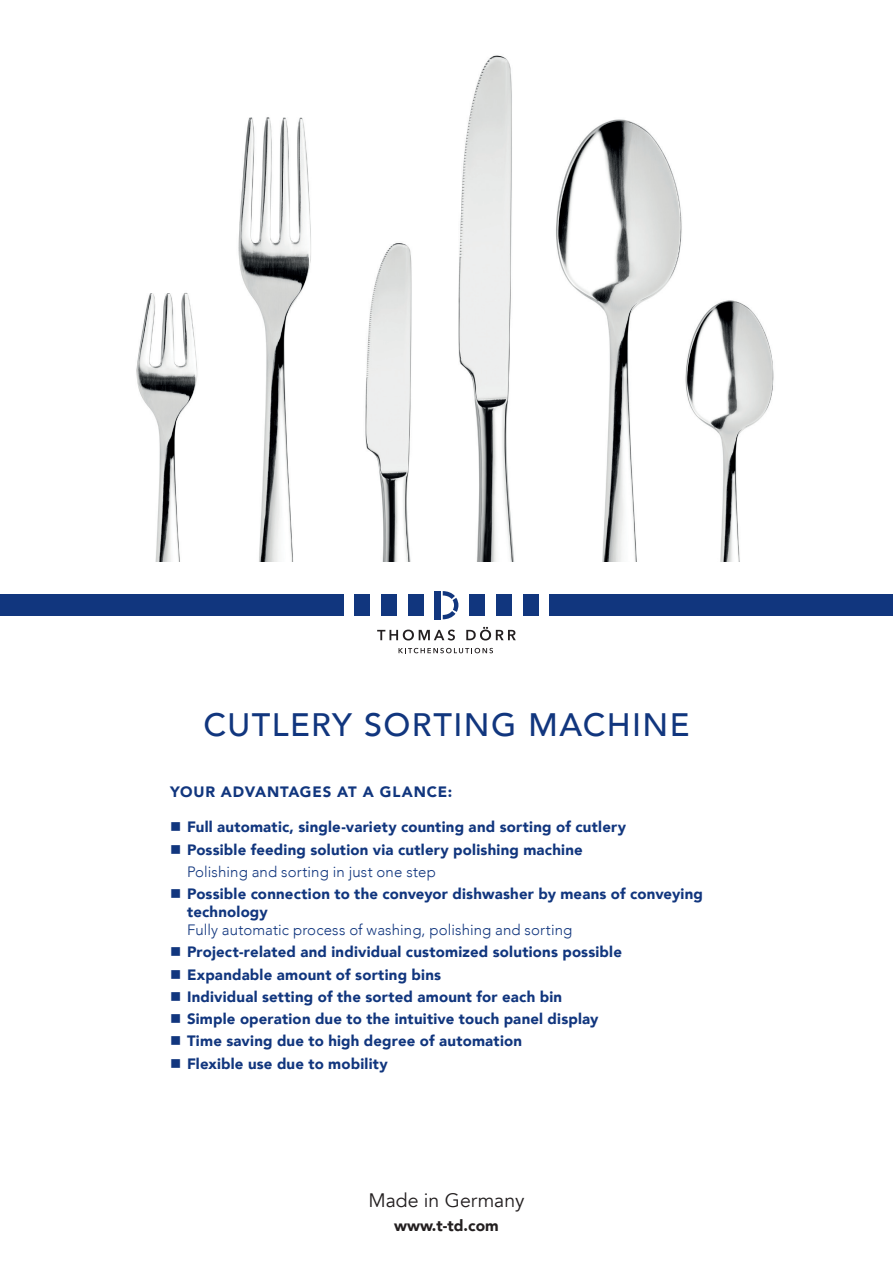
<style>
.page{position:relative;width:893px;height:1263px;background:#fff}
.page>*{position:absolute;margin:0;border:0;box-sizing:border-box;transform-origin:0 0}
.t1{font:500 32.4px "Avenir";letter-spacing:.04em;color:#11367e}
.t2{font:19.5px "Avenir";color:#231f20}
.t3{font:900 15.6px "Avenir";color:#231f20}
.t4{font:900 15px/22.2px "Avenir";letter-spacing:.015em;color:#11367e}
.t5{font:300 15px "Avenir";letter-spacing:.01em;color:#11367e}
.t6{font:900 15px "Avenir";letter-spacing:.055em;color:#11367e}
</style>
<div class="page">
<svg style="left:399px;top:648px;width:94px;height:5px"></svg>
<svg style="left:377px;top:630px;width:78px;height:10px"></svg>
<svg style="left:466px;top:627px;width:50px;height:13px"></svg>
<div style="left:355px;top:595px;width:15px;height:21px;background:#11367e"></div>
<div style="left:381px;top:595px;width:16px;height:21px;background:#11367e"></div>
<div style="left:408px;top:595px;width:16px;height:21px;background:#11367e"></div>
<div style="left:470px;top:595px;width:15px;height:21px;background:#11367e"></div>
<div style="left:496px;top:595px;width:16px;height:21px;background:#11367e"></div>
<div style="left:523px;top:595px;width:15px;height:21px;background:#11367e"></div>
<div style="left:435px;top:591px;width:6px;height:28px;background:#11367e"></div>
<svg style="left:443px;top:591px;width:15px;height:28px"></svg>
<div style="left:0;top:595px;width:343px;height:21px;background:#11367e"></div>
<div style="left:549px;top:595px;width:344px;height:21px;background:#11367e"></div>
<img style="left:136px;top:55px;width:638px;height:506px">
<h1 class="t1" style="left:203px;top:696px;width:488px">CUTLERY SORTING MACHINE</h1>
<p class="t6" style="left:170px;top:779px;width:284px">YOUR ADVANTAGES AT A GLANCE:</p>
<p class="t4" style="left:187px;top:816px;width:441px">Full automatic, single-variety counting and sorting of cutlery<br>Possible feeding solution via cutlery polishing machine</p>
<p class="t5" style="left:187px;top:863px;width:250px">Polishing and sorting in just one step</p>
<p class="t4" style="left:187px;top:884px;width:517px;line-height:18px">Possible connection to the conveyor dishwasher by means of conveying technology</p>
<p class="t5" style="left:187px;top:921px;width:387px">Fully automatic process of washing, polishing and sorting</p>
<p class="t4" style="left:187px;top:941px;width:436px">Project-related and individual customized solutions possible Expandable amount of sorting bins<br>Individual setting of the sorted amount for each bin<br>Simple operation due to the intuitive touch panel display Time saving due to high degree of automation<br>Flexible use due to mobility</p>
<h2 class="t2" style="left:368px;top:1188px;width:158px">Made in Germany</h2>
<p class="t3" style="left:394px;top:1212px;width:106px">www.t-td.com</p>
</div>
